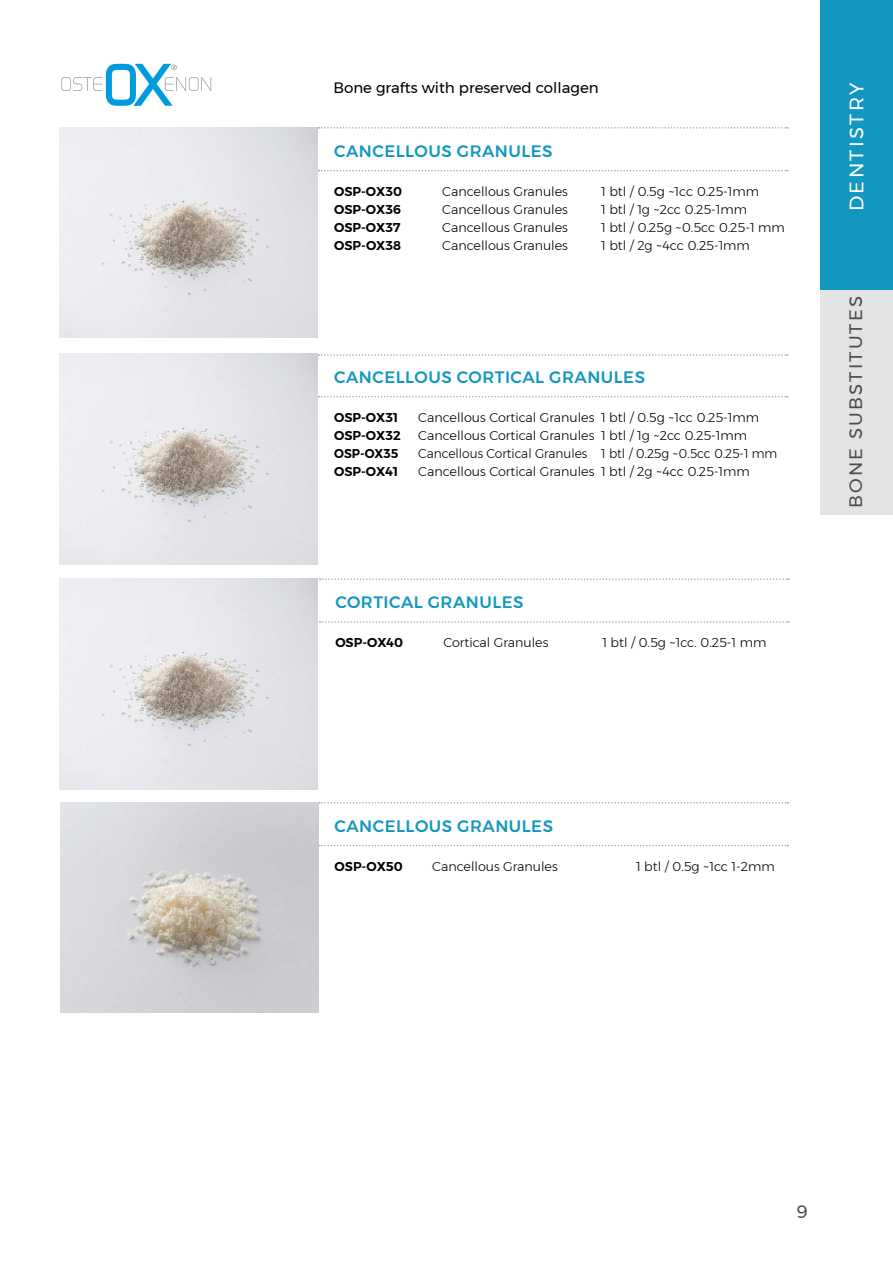
<style>
.page{position:relative;width:893px;height:1263px;background:#fff}
.page>*{position:absolute;margin:0;border:0;box-sizing:border-box;transform-origin:0 0}
.t1{font:19.5px "Montserrat";letter-spacing:.12em;color:#fff}
.t2{font:18px "Montserrat";letter-spacing:.12em;color:#4d4d4f}
.t3{font:500 16.5px "Montserrat";letter-spacing:.03em;color:#1197c0}
.t4{font:15px "Montserrat";color:#000}
.t5{font:300 12.75px "Montserrat";color:#000}
.t6{font:600 12.75px "Montserrat";color:#000}
.t7{font:300 12.75px "Montserrat";color:#000;scale:.96 1}
.t8{font:600 12.75px "Montserrat";color:#000;scale:.96 1}
</style>
<div class="page">
<div style="left:821px;top:288px;width:72px;height:226px;background:#e2e3e4"></div>
<div style="left:821px;top:0;width:72px;height:289px;background:#1197c0"></div>
<svg style="left:318px;top:127px;width:470px;height:2px"></svg>
<svg style="left:318px;top:170px;width:470px;height:1px"></svg>
<svg style="left:318px;top:354px;width:470px;height:2px"></svg>
<svg style="left:320px;top:578px;width:469px;height:2px"></svg>
<svg style="left:318px;top:396px;width:470px;height:1px"></svg>
<svg style="left:320px;top:621px;width:469px;height:2px"></svg>
<img style="left:60px;top:127px;width:257px;height:211px">
<img style="left:60px;top:354px;width:257px;height:210px">
<img style="left:60px;top:578px;width:257px;height:211px">
<svg style="left:61px;top:64px;width:150px;height:42px"></svg>
<svg style="left:319px;top:802px;width:469px;height:1px"></svg>
<svg style="left:319px;top:845px;width:469px;height:1px"></svg>
<img style="left:61px;top:802px;width:258px;height:211px">
<p class="t4" style="left:333px;top:76px;width:267px">Bone grafts with preserved collagen</p>
<p class="t3" style="left:334px;top:138px;width:220px">CANCELLOUS GRANULES</p>
<p class="t6" style="left:334px;top:181px;width:69px">OSP-OX30</p>
<p class="t5" style="left:442px;top:182px;width:127px">Cancellous Granules</p>
<p class="t5" style="left:601px;top:182px;width:159px">1 btl / 0.5g ~1cc 0.25-1mm</p>
<p class="t6" style="left:334px;top:199px;width:68px">OSP-OX36</p>
<p class="t5" style="left:442px;top:200px;width:127px">Cancellous Granules</p>
<p class="t5" style="left:601px;top:200px;width:147px">1 btl / 1g ~2cc 0.25-1mm</p>
<p class="t6" style="left:334px;top:217px;width:68px">OSP-OX37</p>
<p class="t5" style="left:442px;top:218px;width:127px">Cancellous Granules</p>
<p class="t5" style="left:601px;top:218px;width:185px">1 btl / 0.25g ~0.5cc 0.25-1 mm</p>
<p class="t6" style="left:334px;top:235px;width:68px">OSP-OX38</p>
<p class="t5" style="left:442px;top:236px;width:127px">Cancellous Granules</p>
<p class="t5" style="left:601px;top:236px;width:150px">1 btl / 2g ~4cc 0.25-1mm</p>
<p class="t3" style="left:334px;top:364px;width:312px">CANCELLOUS CORTICAL GRANULES</p>
<p class="t6" style="left:334px;top:407px;width:65px">OSP-OX31</p>
<p class="t5" style="left:418px;top:408px;width:342px">Cancellous Cortical Granules 1 btl / 0.5g ~1cc 0.25-1mm</p>
<p class="t6" style="left:334px;top:425px;width:68px">OSP-OX32</p>
<p class="t5" style="left:418px;top:426px;width:330px">Cancellous Cortical Granules 1 btl / 1g ~2cc 0.25-1mm</p>
<p class="t8" style="left:334px;top:443px;width:68px">OSP-OX35</p>
<p class="t7" style="left:418px;top:444px;width:376px">Cancellous Cortical Granules 1 btl / 0.25g ~0.5cc 0.25-1 mm</p>
<p class="t6" style="left:334px;top:461px;width:65px">OSP-OX41</p>
<p class="t5" style="left:418px;top:462px;width:333px">Cancellous Cortical Granules 1 btl / 2g ~4cc 0.25-1mm</p>
<p class="t3" style="left:335px;top:589px;width:190px">CORTICAL GRANULES</p>
<p class="t6" style="left:335px;top:632px;width:69px">OSP-OX40</p>
<p class="t5" style="left:443px;top:633px;width:107px">Cortical Granules</p>
<p class="t5" style="left:602px;top:633px;width:165px">1 btl / 0.5g ~1cc. 0.25-1 mm</p>
<h1 class="t1" style="left:842px;top:211px;width:130px;rotate:-90deg">DENTISTRY</h1>
<h2 class="t2" style="left:842px;top:508px;width:213px;rotate:-90deg">BONE SUBSTITUTES</h2>
<p class="t3" style="left:335px;top:813px;width:220px">CANCELLOUS GRANULES</p>
<p class="t6" style="left:335px;top:856px;width:70px">OSP-OX50</p>
<p class="t5" style="left:432px;top:856px;width:127px">Cancellous Granules</p>
<p class="t5" style="left:636px;top:856px;width:140px">1 btl / 0.5g ~1cc 1-2mm</p>
<h2 class="t2" style="left:796px;top:1198px;width:13px">9</h2>
</div>
